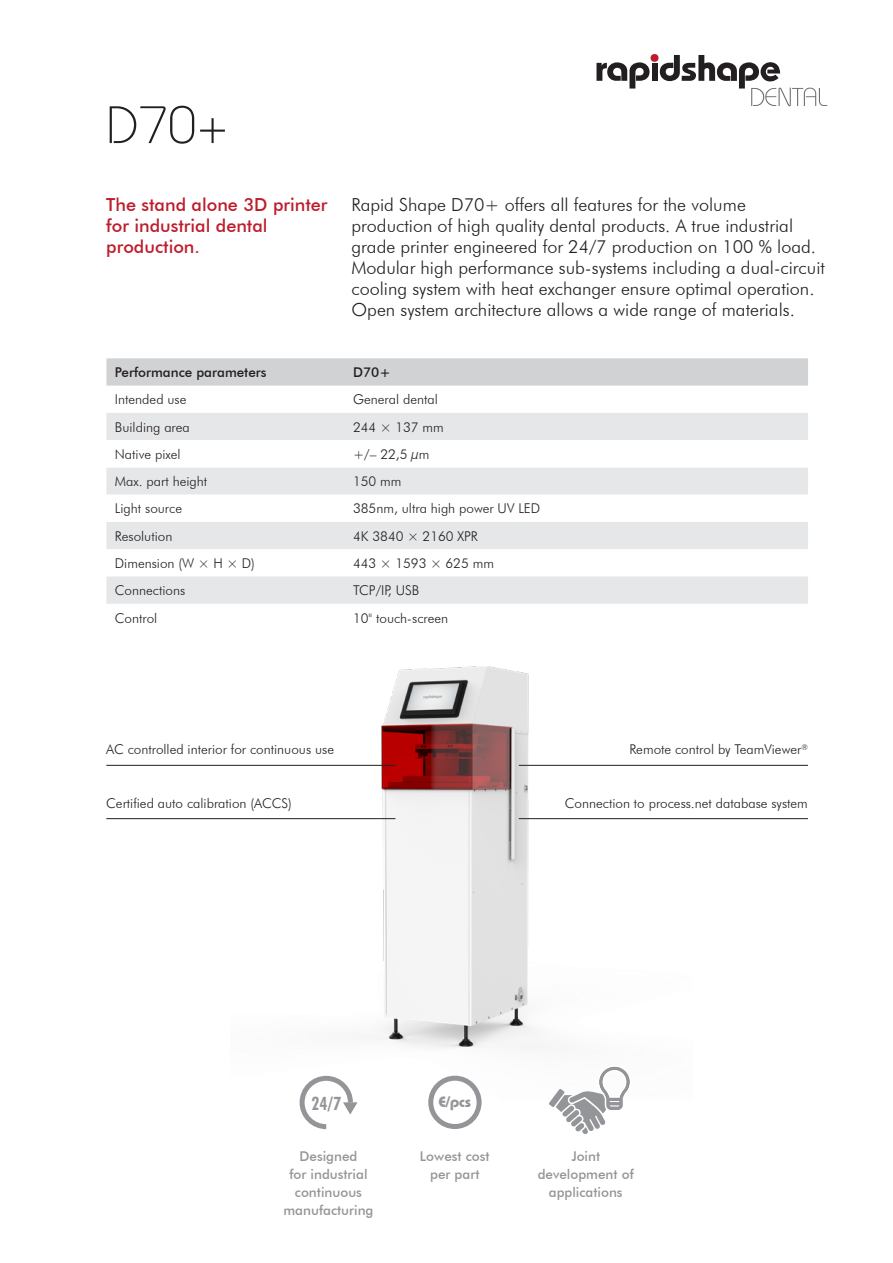
<style>
.page{position:relative;width:893px;height:1263px;background:#fff}
.page>*{position:absolute;margin:0;border:0;box-sizing:border-box;transform-origin:0 0}
.t1{font:300 52.5px "Bauhaus Std";color:#231f20}
.t2{font:700 condensed 18.3px "Futura BT";color:#939598}
.t3{font:300 18px/21px "Futura BT";color:#231f20}
.t4{font:500 18px/21px "Futura BT";color:#be1d2c}
.t5{font:700 15px "Bauhaus Std";color:#939598}
.t6{font:300 13.5px "Futura BT";color:#231f20}
.t7{font:500 13.5px/18px "Futura BT";color:#939598;text-align:center}
.t8{font:500 13.5px "Futura BT";color:#231f20}
</style>
<div class="page">
<img style="left:230px;top:666px;width:463px;height:431px">
<svg style="left:596px;top:62px;width:54px;height:27px"></svg>
<div style="left:652px;top:63px;width:5px;height:18px;background:#231f20"></div>
<div style="left:650px;top:54px;width:8px;height:8px;background:#be1d2c;border-radius:50%"></div>
<svg style="left:660px;top:55px;width:167px;height:51px"></svg>
<svg style="left:106px;top:358px;width:702px;height:28px;background:#d2d3d5"></svg>
<div style="left:106px;top:413px;width:702px;height:27px;background:#e6e7e9"></div>
<svg style="left:106px;top:468px;width:702px;height:81px;fill:#e6e7e9"></svg>
<div style="left:106px;top:576px;width:702px;height:28px;background:#e6e7e9"></div>
<div style="left:428px;top:1076px;width:54px;height:53px;border:5px solid #939598;border-radius:50%"></div>
<svg style="left:549px;top:1065px;width:82px;height:69px"></svg>
<svg style="left:297px;top:1073px;width:60px;height:57px"></svg>
<hr style="left:519px;top:765px;width:289px;height:1px;background:#231f20">
<hr style="left:519px;top:818px;width:289px;height:1px;background:#231f20">
<hr style="left:106px;top:765px;width:289px;height:1px;background:#231f20">
<hr style="left:106px;top:818px;width:289px;height:1px;background:#231f20">
<p class="t1" style="left:106px;top:94px;width:123px">D70+</p>
<p class="t4" style="left:106px;top:194px;width:223px">The stand alone 3D printer for industrial dental</p>
<p class="t4" style="left:106px;top:236px;width:95px">production.</p>
<p class="t3" style="left:351px;top:194px;width:396px">Rapid Shape D70+ offers all features for the volume</p>
<p class="t3" style="left:351px;top:215px;width:475px">production of high quality dental products. A true industrial grade printer engineered for 24/7 production on 100 % load.<br>Modular high performance sub-systems including a dual-circuit cooling system with heat exchanger ensure optimal operation.<br>Open system architecture allows a wide range of materials.</p>
<p class="t8" style="left:115px;top:364px;width:153px">Performance parameters</p>
<p class="t8" style="left:353px;top:364px;width:39px">D70+</p>
<p class="t6" style="left:115px;top:391px;width:73px">Intended use</p>
<p class="t6" style="left:353px;top:391px;width:86px">General dental</p>
<p class="t6" style="left:115px;top:419px;width:76px">Building area</p>
<p class="t6" style="left:353px;top:419px;width:92px">244 × 137 mm</p>
<p class="t6" style="left:115px;top:446px;width:67px">Native pixel</p>
<p class="t6" style="left:353px;top:446px;width:78px">+/– 22,5 μm</p>
<p class="t6" style="left:115px;top:473px;width:94px">Max. part height</p>
<p class="t6" style="left:353px;top:473px;width:50px">150 mm</p>
<p class="t6" style="left:115px;top:500px;width:69px">Light source</p>
<p class="t6" style="left:353px;top:500px;width:189px">385nm, ultra high power UV LED</p>
<p class="t6" style="left:115px;top:528px;width:59px">Resolution</p>
<p class="t6" style="left:353px;top:528px;width:126px">4K 3840 × 2160 XPR</p>
<p class="t6" style="left:115px;top:555px;width:141px">Dimension (W × H × D)</p>
<p class="t6" style="left:353px;top:555px;width:142px">443 × 1593 × 625 mm</p>
<p class="t6" style="left:115px;top:582px;width:72px">Connections</p>
<p class="t6" style="left:353px;top:582px;width:68px">TCP/IP, USB</p>
<p class="t6" style="left:115px;top:609px;width:44px">Control</p>
<p class="t6" style="left:353px;top:609px;width:97px">10" touch-screen</p>
<p class="t6" style="left:106px;top:741px;width:229px">AC controlled interior for continuous use</p>
<p class="t6" style="left:106px;top:795px;width:187px">Certified auto calibration (ACCS)</p>
<p class="t6" style="left:629px;top:741px;width:180px">Remote control by TeamViewer<sup>®</sup></p>
<p class="t6" style="left:565px;top:795px;width:245px">Connection to process.net database system</p>
<p class="t2" style="left:311px;top:1092px;width:31px">24/7</p>
<p class="t5" style="left:438px;top:1092px;width:34px">E/pcs</p>
<p class="t7" style="left:299px;top:1147px;width:59px">Designed</p>
<p class="t7" style="left:289px;top:1165px;width:80px">for industrial</p>
<p class="t7" style="left:295px;top:1183px;width:69px">continuous</p>
<p class="t7" style="left:283px;top:1201px;width:91px">manufacturing</p>
<p class="t7" style="left:420px;top:1147px;width:71px">Lowest cost</p>
<p class="t7" style="left:430px;top:1165px;width:51px">per part</p>
<p class="t7" style="left:571px;top:1147px;width:30px">Joint</p>
<p class="t7" style="left:538px;top:1165px;width:98px">development of applications</p>
</div>
